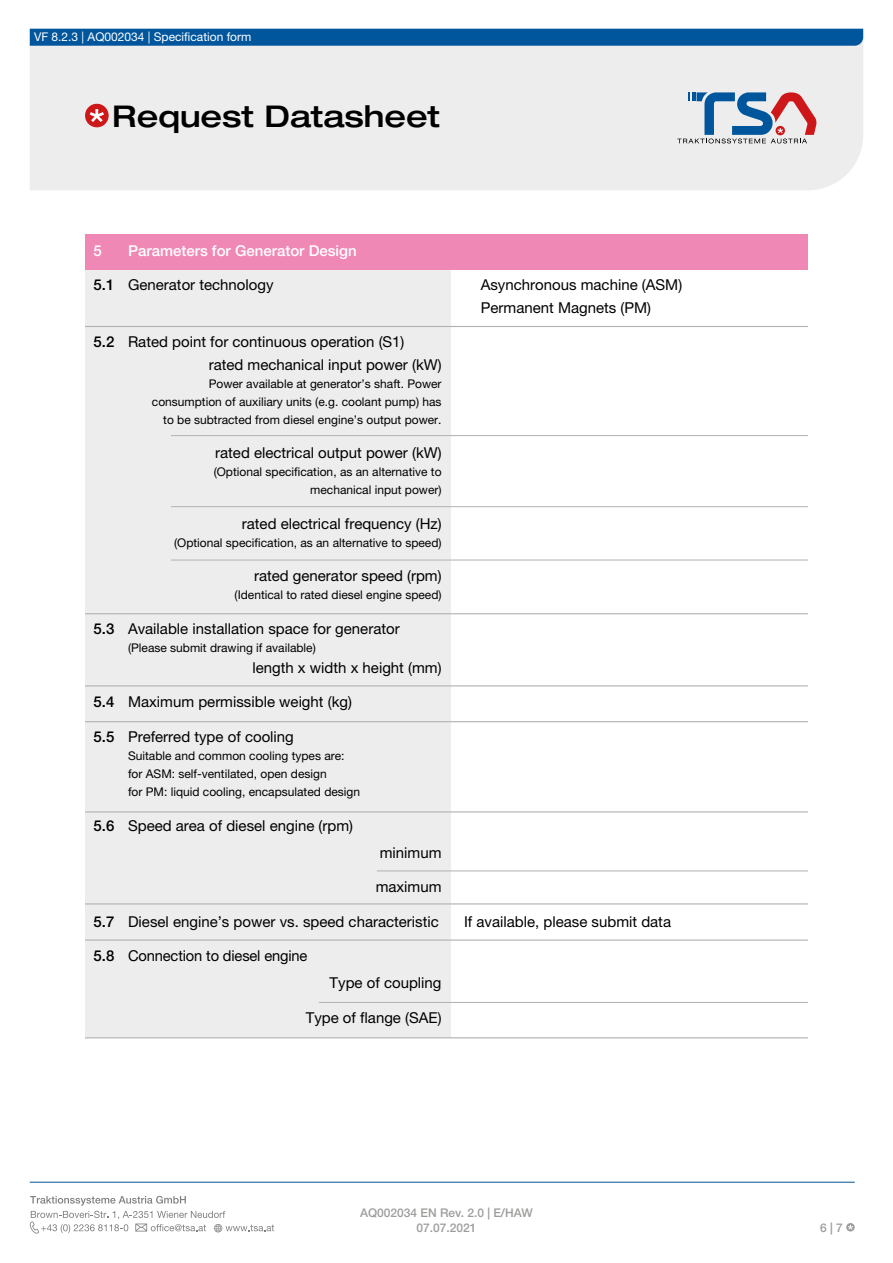
<style>
.page{position:relative;width:893px;height:1263px;background:#fff}
.page>*{position:absolute;margin:0;border:0;box-sizing:border-box;transform-origin:0 0}
.t1{font:500 expanded 30px "Helvetica Neue LT Pro";color:#000}
.t2{font:15px/22.5px "Helvetica Neue LT Pro";color:#000}
.t3{font:500 15px "Helvetica Neue LT Pro";color:#fff}
.t4{font:12px/18px "Helvetica Neue LT Pro";color:#000;text-align:right}
.t5{font:500 12px/14.4px "Helvetica Neue LT Pro";color:#9d9d9c;text-align:center}
.t6{font:12px "Helvetica Neue LT Pro";color:#fff}
.s1{font-weight:500}
</style>
<div class="page">
<div style="left:30px;top:46px;width:833px;height:144px;background:#ededed"></div>
<div style="left:30px;top:29px;width:833px;height:17px;background:#00569d"></div>
<svg style="left:677px;top:92px;width:140px;height:51px;background:#aeaebf"></svg>
<hr style="left:30px;top:1182px;width:825px;height:1px;background:#025590">
<svg style="left:30px;top:1196px;width:156px;height:9px"></svg>
<svg style="left:29px;top:1211px;width:245px;height:23px"></svg>
<svg style="left:846px;top:1223px;width:9px;height:8px"></svg>
<svg style="left:848px;top:1225px;width:5px;height:4px"></svg>
<div style="left:85px;top:104px;width:24px;height:23px;background:#cd1719;border-radius:50%"></div>
<svg style="left:90px;top:109px;width:14px;height:13px"></svg>
<div style="left:85px;top:252px;width:366px;height:785px;background:#eeeded"></div>
<div style="left:85px;top:234px;width:723px;height:35px;background:#f088b6"></div>
<hr style="left:85px;top:326px;width:723px;height:1px;background:#b2b1b1">
<hr style="left:85px;top:613px;width:723px;height:1px;background:#b2b1b1">
<hr style="left:171px;top:506px;width:637px;height:1px;background:#b2b1b1">
<hr style="left:85px;top:685px;width:723px;height:1px;background:#b2b1b1">
<hr style="left:171px;top:435px;width:637px;height:1px;background:#b2b1b1">
<hr style="left:171px;top:560px;width:637px;height:1px;background:#b2b1b1">
<hr style="left:85px;top:721px;width:723px;height:1px;background:#b2b1b1">
<hr style="left:85px;top:811px;width:723px;height:1px;background:#b2b1b1">
<hr style="left:85px;top:903px;width:723px;height:1px;background:#b2b1b1">
<hr style="left:377px;top:871px;width:431px;height:1px;background:#b2b1b1">
<hr style="left:85px;top:939px;width:723px;height:2px;background:#b2b1b1">
<hr style="left:319px;top:1002px;width:489px;height:1px;background:#b2b1b1">
<hr style="left:85px;top:1037px;width:723px;height:1px;background:#b2b1b1">
<p class="t6" style="left:34px;top:29px;width:219px">VF 8.2.3 | AQ002034 | Specification form</p>
<h1 class="t1" style="left:112px;top:97px;width:329px">Request Datasheet</h1>
<p class="t3" style="left:94px;top:242px;width:10px">5</p>
<p class="t3" style="left:128px;top:242px;width:230px">Parameters for Generator Design</p>
<p class="t2" style="left:94px;top:274px;width:182px"><span class="s1">5.1</span> Generator technology</p>
<p class="t2" style="left:481px;top:274px;width:203px">Asynchronous machine (ASM)<br>Permanent Magnets (PM)</p>
<p class="t2" style="left:209px;top:331px;width:234px;text-indent:-115px"><span class="s1">5.2</span> Rated point for continuous operation (S1) rated mechanical input power (kW)</p>
<p class="t4" style="left:152px;top:374px;width:291px">Power available at generator’s shaft. Power consumption of auxiliary units (e.g. coolant pump) has to be subtracted from diesel engine’s output power.</p>
<p class="t2" style="left:215px;top:442px;width:228px">rated electrical output power (kW)</p>
<p class="t4" style="left:214px;top:463px;width:229px">(Optional specification, as an alternative to mechanical input power)</p>
<p class="t2" style="left:242px;top:512px;width:201px">rated electrical frequency (Hz)</p>
<p class="t4" style="left:174px;top:533px;width:269px">(Optional specification, as an alternative to speed)</p>
<p class="t2" style="left:254px;top:565px;width:189px">rated generator speed (rpm)</p>
<p class="t4" style="left:235px;top:586px;width:208px">(Identical to rated diesel engine speed)</p>
<p class="t2" style="left:94px;top:617px;width:308px"><span class="s1">5.3</span> Available installation space for generator</p>
<p class="t4" style="left:128px;top:638px;width:189px">(Please submit drawing if available)</p>
<p class="t2" style="left:252px;top:656px;width:191px">length x width x height (mm)</p>
<p class="t2" style="left:94px;top:691px;width:260px"><span class="s1">5.4</span> Maximum permissible weight (kg)</p>
<p class="t2" style="left:94px;top:725px;width:202px"><span class="s1">5.5</span> Preferred type of cooling</p>
<p class="t4" style="left:128px;top:746px;width:234px;text-align:left">Suitable and common cooling types are: for ASM: self-ventilated, open design<br>for PM: liquid cooling, encapsulated design</p>
<p class="t2" style="left:94px;top:814px;width:261px"><span class="s1">5.6</span> Speed area of diesel engine (rpm)</p>
<p class="t2" style="left:380px;top:841px;width:63px">minimum</p>
<p class="t2" style="left:376px;top:875px;width:67px">maximum</p>
<p class="t2" style="left:94px;top:910px;width:347px"><span class="s1">5.7</span> Diesel engine’s power vs. speed characteristic</p>
<p class="t2" style="left:464px;top:910px;width:208px">If available, please submit data</p>
<p class="t2" style="left:94px;top:944px;width:215px"><span class="s1">5.8</span> Connection to diesel engine</p>
<p class="t2" style="left:330px;top:971px;width:113px">Type of coupling</p>
<p class="t2" style="left:306px;top:1006px;width:137px">Type of flange (SAE)</p>
<p class="t5" style="left:360px;top:1206px;width:174px">AQ002034 EN Rev. 2.0 | E/HAW<br>07.07.2021</p>
<p class="t5" style="left:820px;top:1220px;width:24px">6 | 7</p>
</div>
